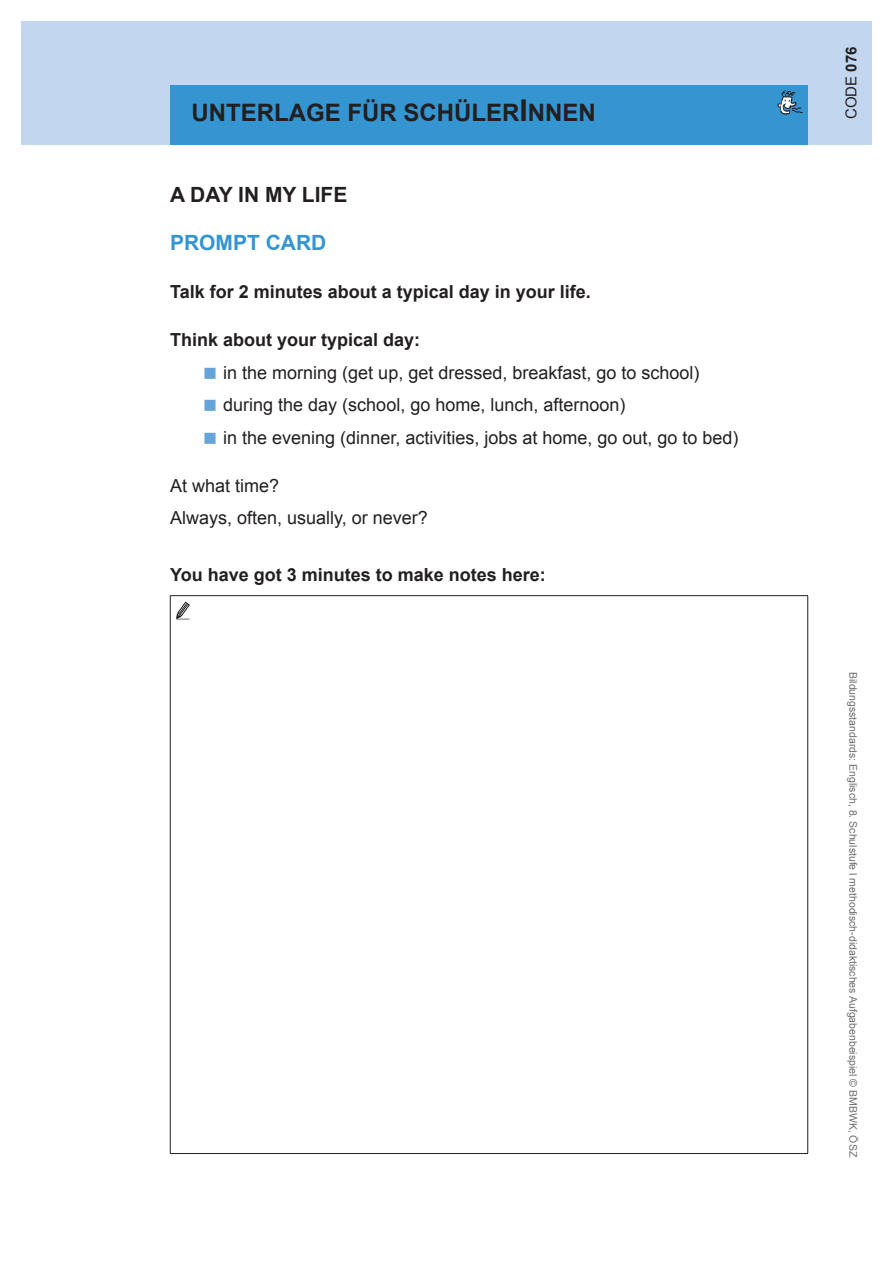
<style>
.page{position:relative;width:893px;height:1263px;background:#fff}
.page>*{position:absolute;margin:0;border:0;box-sizing:border-box;transform-origin:0 0}
.t1{font:700 24px "Arial";color:#231f20}
.t2{font:700 21px "Arial";color:#231f20}
.t3{font:700 21px "Arial";color:#3495d1}
.t4{font:18px/32.5px "Arial";color:#231f20}
.t5{font:700 18px "Arial";color:#231f20}
.t6{font:15px "Arial";color:#231f20}
.t7{font:10.5px "Arial";color:#6c6d70}
.s1{font-size:30px}
.s2{color:#65a5d9}
.s3{font-weight:700}
</style>
<div class="page">
<div style="left:21px;top:21px;width:851px;height:124px;background:#c2d7ef"></div>
<div style="left:170px;top:85px;width:638px;height:60px;background:#3495d1"></div>
<svg style="left:777px;top:90px;width:26px;height:25px"></svg>
<hr style="left:170px;top:595px;width:638px;height:1px;background:#231f20">
<hr style="left:170px;top:596px;width:1px;height:557px;background:#231f20">
<hr style="left:807px;top:596px;width:1px;height:557px;background:#231f20">
<hr style="left:170px;top:1153px;width:638px;height:1px;background:#231f20">
<svg style="left:176px;top:601px;width:14px;height:19px"></svg>
<h1 class="t1" style="left:191px;top:97px;width:406px">UNTERLAGE FÜR SCHÜLER<span class="s1">I</span>NNEN</h1>
<p class="t2" style="left:170px;top:181px;width:179px">A DAY IN MY LIFE</p>
<p class="t3" style="left:170px;top:229px;width:158px">PROMPT CARD</p>
<p class="t5" style="left:170px;top:280px;width:422px">Talk for 2 minutes about a typical day in your life.</p>
<p class="t5" style="left:170px;top:328px;width:252px">Think about your typical day:</p>
<p class="t4" style="left:204px;top:356px;width:497px"><span class="s2">■</span> in the morning (get up, get dressed, breakfast, go to school)</p>
<p class="t4" style="left:204px;top:389px;width:423px"><span class="s2">■</span> during the day (school, go home, lunch, afternoon)</p>
<p class="t4" style="left:204px;top:421px;width:536px"><span class="s2">■</span> in the evening (dinner, activities, jobs at home, go out, go to bed)</p>
<p class="t4" style="left:170px;top:469px;width:259px">At what time?<br>Always, often, usually, or never?</p>
<p class="t5" style="left:170px;top:563px;width:377px">You have got 3 minutes to make notes here:</p>
<p class="t6" style="left:841px;top:119px;width:74px;rotate:-90deg">CODE <span class="s3">076</span></p>
<p class="t7" style="left:860px;top:672px;width:487px;rotate:90deg">Bildungsstandards: Englisch, 8. Schulstufe l methodisch-didaktisches Aufgabenbeispiel © BMBWK, ÖSZ</p>
</div>
